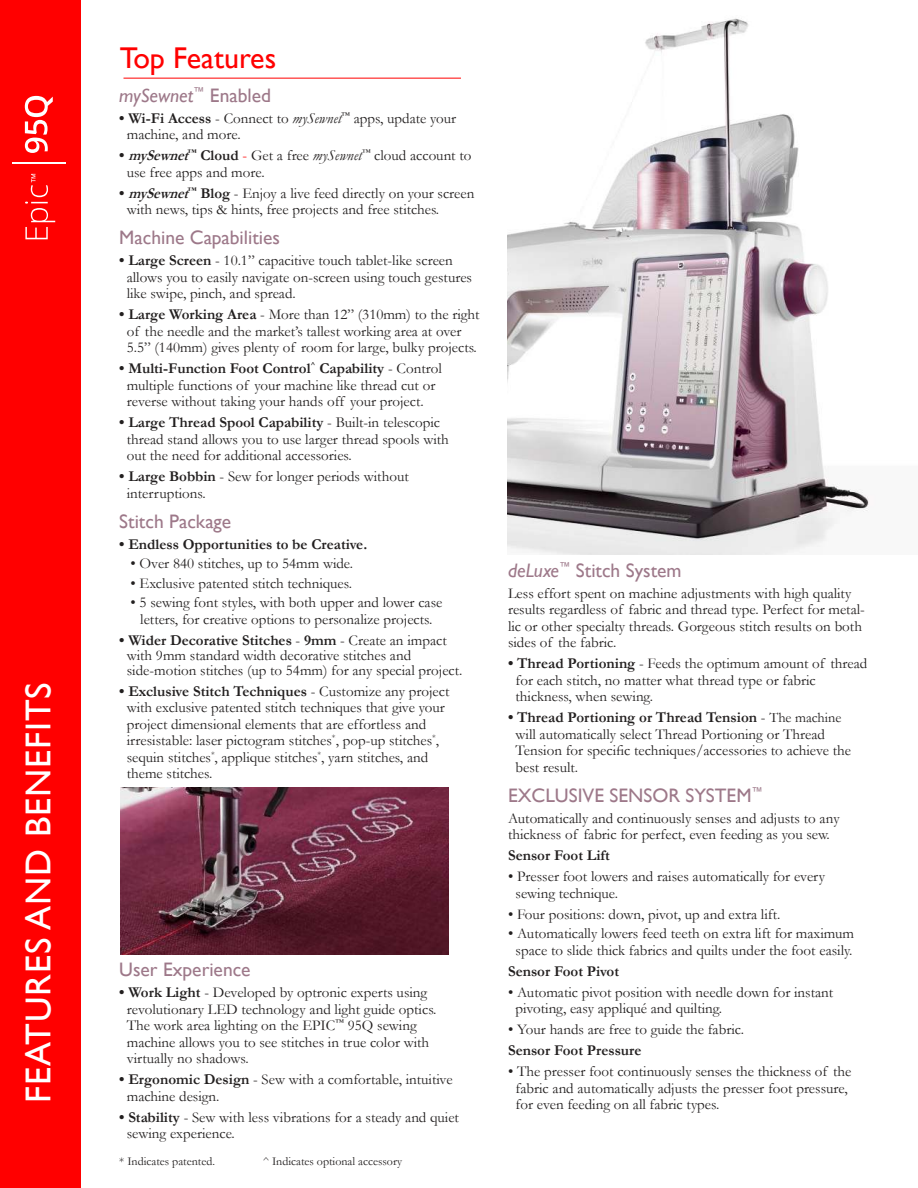
<style>
.page{position:relative;width:918px;height:1188px;background:#fff}
.page>*{position:absolute;margin:0;border:0;box-sizing:border-box;transform-origin:0 0}
.t1{font:36px "Gill Sans";letter-spacing:.025em;color:#fff}
.t2{font:30px "Gill Sans";color:#f00}
.t3{font:19.5px "Gill Sans";color:#9d7889}
.t4{font:italic 19.5px "Gill Sans";color:#9d7889}
.t5{font:15px/16.5px "Garamond";color:#221f1f}
.t6{font:700 15px "Garamond";color:#221f1f}
.t7{font:12px "Garamond";color:#221f1f}
.s1{font-style:normal}
.s2{font-weight:700}
.s3{font-style:italic}
.s4{font-weight:700;font-style:italic}
.s5{color:#f00}
.s6{font-size:14.25px}
</style>
<div class="page">
<div style="left:0;top:0;width:80px;height:1188px;background:#f00"></div>
<svg style="left:25px;top:174px;width:30px;height:65px"></svg>
<hr style="left:12px;top:163px;width:53px;height:1px;background:#fff">
<svg style="left:25px;top:96px;width:28px;height:57px"></svg>
<img style="left:507px;top:18px;width:362px;height:537px">
<img style="left:121px;top:788px;width:328px;height:166px">
<hr style="left:123px;top:78px;width:338px;height:1px;background:#f00">
<h1 class="t1" style="left:24px;top:1103px;width:422px;rotate:-90deg">FEATURES AND BENEFITS</h1>
<h2 class="t2" style="left:120px;top:46px;width:158px">Top Features</h2>
<h3 class="t4" style="left:119px;top:87px;width:153px">mySewnet<sup>™</sup> <span class="s1">Enabled</span></h3>
<p class="t5" style="left:127px;top:112px;width:331px;text-indent:-7px"><span class="s2">• Wi-Fi Access</span> - Connect to <span class="s3">mySewnet</span><sup>™</sup> apps, update your machine, and more.</p>
<p class="t5" style="left:127px;top:149px;width:346px;text-indent:-8px"><span class="s2">•</span> <span class="s4">mySewnet</span><sup>™</sup> <span class="s2">Cloud</span> <span class="s5">-</span> Get a free <span class="s3">mySewnet</span><sup>™</sup> cloud account to use free apps and more.</p>
<p class="t5" style="left:127px;top:187px;width:349px;text-indent:-8px"><span class="s2">•</span> <span class="s4">mySewnet</span><sup>™</sup> <span class="s2">Blog</span> - Enjoy a live feed directly on your screen with news, tips &amp; hints, free projects and free stitches.</p>
<h3 class="t3" style="left:119px;top:230px;width:162px">Machine Capabilities</h3>
<p class="t5" style="left:127px;top:254px;width:347px;text-indent:-8px"><span class="s2">• Large Screen</span> - 10.1” capacitive touch tablet-like screen allows you to easily navigate on-screen using touch gestures like swipe, pinch, and spread.</p>
<p class="t5" style="left:127px;top:308px;width:354px;text-indent:-8px"><span class="s2">• Large Working Area</span> - More than 12” (310mm) to the right of the needle and the market’s tallest working area at over<br>5.5” (140mm) gives plenty of room for large, bulky projects.</p>
<p class="t5" style="left:127px;top:362px;width:317px;text-indent:-7px"><span class="s2">• Multi-Function Foot Control</span><sup>^</sup> <span class="s2">Capability</span> - Control multiple functions of your machine like thread cut or reverse without taking your hands off your project.</p>
<p class="t5" style="left:127px;top:416px;width:324px;text-indent:-8px"><span class="s2">• Large Thread Spool Capability</span> - Built-in telescopic thread stand allows you to use larger thread spools with out the need for additional accessories.</p>
<p class="t5" style="left:127px;top:470px;width:283px;text-indent:-8px"><span class="s2">• Large Bobbin</span> - Sew for longer periods without interruptions.</p>
<h3 class="t3" style="left:119px;top:513px;width:114px">Stitch Package</h3>
<p class="t6" style="left:119px;top:539px;width:249px">• Endless Opportunities to be Creative.</p>
<p class="t5" style="left:131px;top:557px;width:224px">• Over 840 stitches, up to 54mm wide.</p>
<p class="t5" style="left:131px;top:577px;width:223px">• Exclusive patented stitch techniques.</p>
<p class="t5" style="left:131px;top:596px;width:313px;text-align:center">• 5 sewing font styles, with both upper and lower case letters, for creative options to personalize projects.</p>
<p class="t5" style="left:127px;top:634px;width:337px;line-height:15px;text-indent:-7px"><span class="s2">• Wider Decorative Stitches</span> - <span class="s2">9mm</span> - Create an impact with 9mm standard width decorative stitches and side-motion stitches (up to 54mm) for any special project.</p>
<p class="t5" style="left:127px;top:685px;width:324px;text-indent:-8px"><span class="s2">• Exclusive Stitch Techniques</span> - Customize any project with exclusive patented stitch techniques that give your project dimensional elements that are effortless and irresistable: laser pictogram stitches<sup>*</sup>, pop-up stitches<sup>*</sup>, sequin stitches<sup>*</sup>, applique stitches<sup>*</sup>, yarn stitches, and theme stitches.</p>
<h3 class="t3" style="left:119px;top:962px;width:133px">User Experience</h3>
<p class="t5" style="left:127px;top:986px;width:311px;text-indent:-8px"><span class="s2">• Work Light</span> - Developed by optronic experts using revolutionary LED technology and light guide optics.<br>The work area lighting on the EPIC<sup>™</sup> 95Q sewing machine allows you to see stitches in true color with virtually no shadows.</p>
<p class="t5" style="left:127px;top:1073px;width:327px;text-indent:-8px"><span class="s2">• Ergonomic Design</span> - Sew with a comfortable, intuitive machine design.</p>
<p class="t5" style="left:127px;top:1111px;width:334px;text-indent:-8px"><span class="s2">• Stability</span> - Sew with less vibrations for a steady and quiet sewing experience.</p>
<p class="t7" style="left:119px;top:1157px;width:97px">* Indicates patented.</p>
<p class="t7" style="left:263px;top:1157px;width:141px">^ Indicates optional accessory</p>
<h3 class="t3" style="left:508px;top:562px;width:175px"><span class="s3">deLuxe</span><sup>™</sup> Stitch System</h3>
<p class="t5" style="left:508px;top:586px;width:358px">Less effort spent on machine adjustments with high quality results regardless of fabric and thread type. Perfect for metal&shy;lic or other specialty threads. Gorgeous stitch results on both sides of the fabric.</p>
<p class="t5" style="left:516px;top:657px;width:353px;text-indent:-8px"><span class="s2">• Thread Portioning</span> - Feeds the optimum amount of thread for each stitch, no matter what thread type or fabric thickness, when sewing.</p>
<p class="t5" style="left:516px;top:711px;width:337px;text-indent:-8px"><span class="s2">• Thread Portioning or Thread Tension</span> - <span class="s6">The machine </span>will automatically select Thread Portioning or Thread Tension for specific techniques/accessories to achieve the best result.</p>
<h3 class="t3" style="left:508px;top:787px;width:256px">EXCLUSIVE SENSOR SYSTEM<sup>™</sup></h3>
<p class="t5" style="left:508px;top:811px;width:333px">Automatically and continuously senses and adjusts to any thickness of fabric for perfect, even feeding as you sew.</p>
<p class="t6" style="left:508px;top:850px;width:103px">Sensor Foot Lift</p>
<p class="t5" style="left:516px;top:870px;width:311px;text-indent:-8px">• Presser foot lowers and raises automatically for every sewing technique.</p>
<p class="t5" style="left:508px;top:907px;width:274px">• Four positions: down, pivot, up and extra lift.</p>
<p class="t5" style="left:508px;top:927px;width:348px;text-align:center">• Automatically lowers feed teeth on extra lift for maximum space to slide thick fabrics and quilts under the foot easily.</p>
<p class="t6" style="left:508px;top:966px;width:112px">Sensor Foot Pivot</p>
<p class="t5" style="left:516px;top:985px;width:319px;text-indent:-8px">• Automatic pivot position with needle down for instant pivoting, easy appliqué and quilting.</p>
<p class="t5" style="left:508px;top:1023px;width:237px">• Your hands are free to guide the fabric.</p>
<p class="t6" style="left:508px;top:1045px;width:135px">Sensor Foot Pressure</p>
<p class="t5" style="left:516px;top:1065px;width:337px;text-indent:-8px">• The presser foot continuously senses the thickness of the fabric and automatically adjusts the presser foot pressure, for even feeding on all fabric types.</p>
</div>
